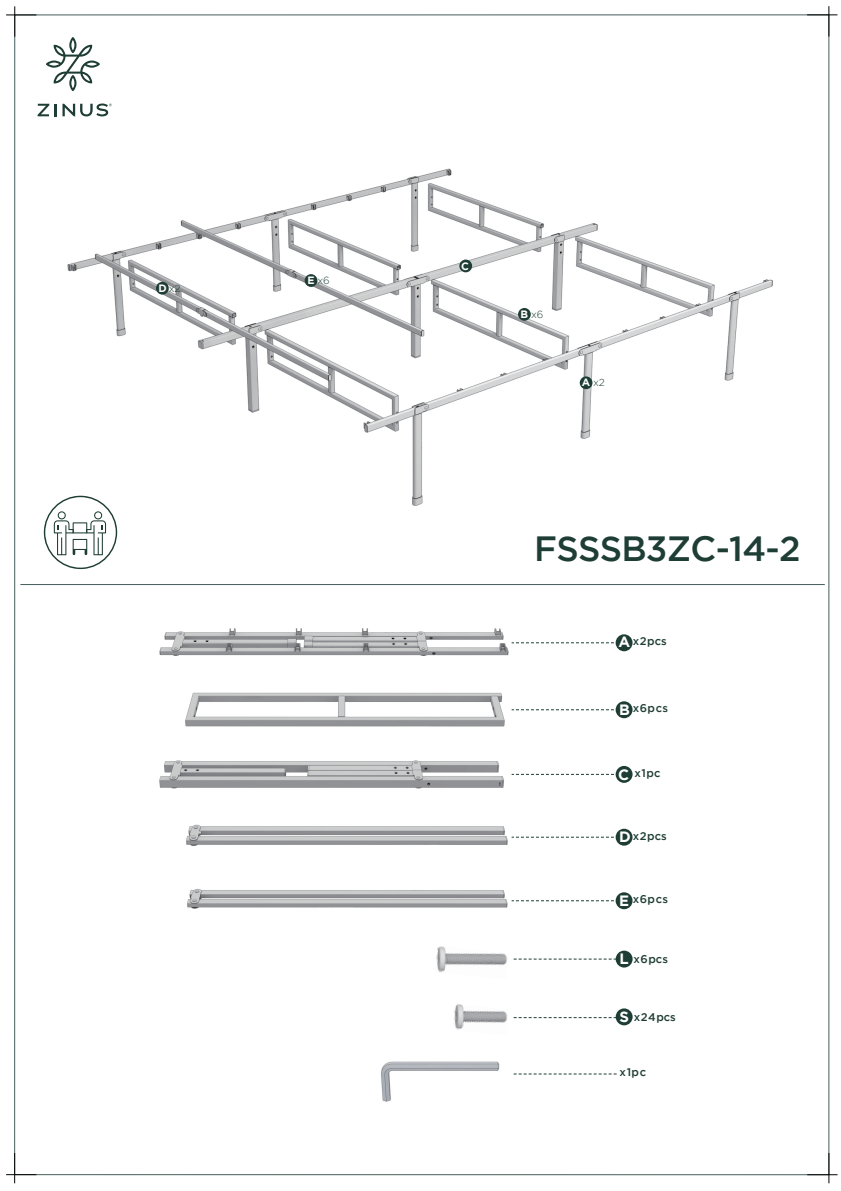
<style>
.page{position:relative;width:841px;height:1191px;background:#fff}
.page>*{position:absolute;margin:0;border:0;box-sizing:border-box;transform-origin:0 0}
.t1{font:500 35px "Gotham";letter-spacing:-.02em;color:#1e3d34}
.t2{font:500 11.2px "Gotham";letter-spacing:.05em;color:#1e3d34}
.t3{font:700 10.6px "Gotham";color:#fff}
.t4{font:300 10.3px "Gotham";color:#1e3d34}
.s1{font-weight:700;font-size:10.6px;color:#fff}
.s2{font-weight:700;font-size:14.9px;color:#fff}
</style>
<div class="page">
<img style="left:67px;top:168px;width:706px;height:338px">
<div style="left:459px;top:260px;width:13px;height:12px;background:#1e3d34;border-radius:50%"></div>
<div style="left:580px;top:376px;width:12px;height:13px;background:#1e3d34;border-radius:50%"></div>
<div style="left:518px;top:308px;width:13px;height:13px;background:#1e3d34;border-radius:50%"></div>
<div style="left:156px;top:282px;width:13px;height:13px;background:#1e3d34;border-radius:50%"></div>
<div style="left:305px;top:274px;width:12px;height:13px;background:#1e3d34;border-radius:50%"></div>
<div style="left:616px;top:634px;width:17px;height:17px;background:#1e3d34;border-radius:50%"></div>
<svg style="left:512px;top:643px;width:102px;height:1px"></svg>
<div style="left:616px;top:766px;width:17px;height:17px;background:#1e3d34;border-radius:50%"></div>
<svg style="left:512px;top:774px;width:102px;height:1px"></svg>
<div style="left:616px;top:829px;width:17px;height:17px;background:#1e3d34;border-radius:50%"></div>
<svg style="left:512px;top:837px;width:102px;height:1px"></svg>
<div style="left:616px;top:701px;width:17px;height:17px;background:#1e3d34;border-radius:50%"></div>
<svg style="left:512px;top:710px;width:102px;height:1px"></svg>
<div style="left:616px;top:892px;width:17px;height:17px;background:#1e3d34;border-radius:50%"></div>
<svg style="left:512px;top:901px;width:102px;height:1px"></svg>
<div style="left:616px;top:951px;width:17px;height:17px;background:#1e3d34;border-radius:50%"></div>
<svg style="left:513px;top:959px;width:103px;height:1px"></svg>
<svg style="left:513px;top:1074px;width:104px;height:1px"></svg>
<svg style="left:513px;top:1017px;width:103px;height:1px"></svg>
<div style="left:616px;top:1008px;width:17px;height:17px;background:#1e3d34;border-radius:50%"></div>
<hr style="left:20px;top:584px;width:805px;height:1px;background:#465e5c">
<hr style="left:807px;top:1175px;width:31px;height:1px;background:#030303">
<hr style="left:829px;top:1153px;width:1px;height:30px;background:#030303">
<hr style="left:14px;top:1153px;width:1px;height:30px;background:#030303">
<hr style="left:6px;top:1174px;width:30px;height:1px;background:#030303">
<hr style="left:829px;top:6px;width:1px;height:31px;background:#030303">
<hr style="left:807px;top:15px;width:30px;height:1px;background:#030303">
<hr style="left:6px;top:15px;width:30px;height:1px;background:#030303">
<hr style="left:15px;top:6px;width:1px;height:31px;background:#030303">
<img style="left:159px;top:760px;width:345px;height:29px">
<img style="left:187px;top:888px;width:321px;height:21px">
<img style="left:436px;top:946px;width:72px;height:26px">
<img style="left:454px;top:1004px;width:54px;height:26px">
<img style="left:381px;top:1061px;width:119px;height:41px">
<img style="left:185px;top:692px;width:320px;height:35px">
<svg style="left:38px;top:104px;width:11px;height:12px"></svg>
<svg style="left:55px;top:104px;width:2px;height:12px"></svg>
<svg style="left:46px;top:37px;width:54px;height:54px"></svg>
<svg style="left:63px;top:104px;width:49px;height:12px"></svg>
<svg style="left:44px;top:496px;width:73px;height:73px"></svg>
<img style="left:159px;top:628px;width:350px;height:28px">
<img style="left:186px;top:824px;width:322px;height:22px">
<p class="t4" style="left:159px;top:283px;width:24px"><span class="s1">D</span>x2</p>
<p class="t4" style="left:307px;top:275px;width:24px"><span class="s1">E</span> x6</p>
<p class="t3" style="left:461px;top:260px;width:9px">C</p>
<p class="t4" style="left:521px;top:309px;width:24px"><span class="s1">B</span> x6</p>
<p class="t4" style="left:582px;top:377px;width:25px"><span class="s1">A</span> x2</p>
<h1 class="t1" style="left:534px;top:529px;width:268px">FSSSB3ZC-14-2</h1>
<p class="t2" style="left:618px;top:635px;width:50px"><span class="s2">A</span> x2pcs</p>
<p class="t2" style="left:619px;top:702px;width:51px"><span class="s2">B</span> x6pcs</p>
<p class="t2" style="left:618px;top:767px;width:44px"><span class="s2">C</span> x1pc</p>
<p class="t2" style="left:619px;top:830px;width:49px"><span class="s2">D</span> x2pcs</p>
<p class="t2" style="left:619px;top:893px;width:51px"><span class="s2">E</span> x6pcs</p>
<p class="t2" style="left:620px;top:952px;width:50px"><span class="s2">L</span> x6pcs</p>
<p class="t2" style="left:619px;top:1011px;width:58px"><span class="s2">S</span> x24pcs</p>
<p class="t2" style="left:620px;top:1066px;width:28px">x1pc</p>
</div>
